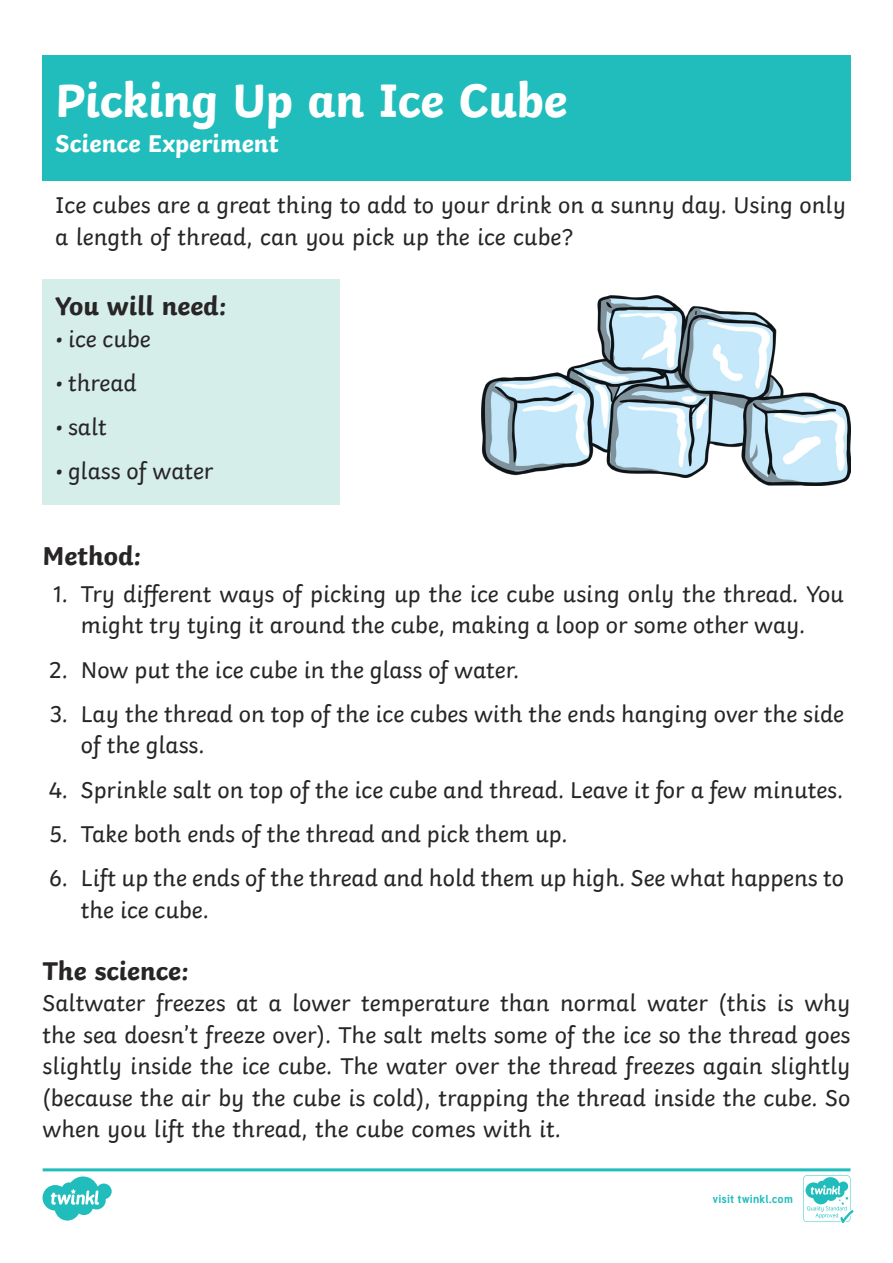
<style>
.page{position:relative;width:893px;height:1263px;background:#fff}
.page>*{position:absolute;margin:0;border:0;box-sizing:border-box;transform-origin:0 0}
.Heading_1{font:700 49.5px "Twinkl";letter-spacing:-.01em;color:#fff}
.Heading_2{font:700 27px "Twinkl";color:#282526}
.Heading_2-2{font:700 25.5px "Twinkl";color:#fff}
.KS1_Body_Copy{font:24px/31.5px "Twinkl";color:#282526}
.t1{font:700 11.4px "Tuffy";letter-spacing:.015em;color:#21bdbd}
</style>
<div class="page">
<div style="left:42px;top:55px;width:808px;height:126px;background:#21bdbd"></div>
<svg style="left:43px;top:1168px;width:810px;height:55px"></svg>
<div style="left:43px;top:279px;width:297px;height:225px;background:#d5eeea"></div>
<img style="left:482px;top:296px;width:368px;height:189px">
<p class="Heading_1" style="left:55px;top:59px;width:514px">Picking Up an Ice Cube</p>
<p class="Heading_2-2" style="left:55px;top:122px;width:225px">Science Experiment</p>
<p class="KS1_Body_Copy" style="left:55px;top:187px;width:792px">Ice cubes are a great thing to add to your drink on a sunny day. Using only a length of thread, can you pick up the ice cube?</p>
<p class="Heading_2" style="left:55px;top:284px;width:173px">You will need:</p>
<p class="KS1_Body_Copy" style="left:55px;top:321px;width:97px">• ice cube</p>
<p class="KS1_Body_Copy" style="left:55px;top:365px;width:83px">• thread</p>
<p class="KS1_Body_Copy" style="left:55px;top:409px;width:53px">• salt</p>
<p class="KS1_Body_Copy" style="left:55px;top:453px;width:160px">• glass of water</p>
<p class="Heading_2" style="left:43px;top:534px;width:100px">Method:</p>
<p class="KS1_Body_Copy" style="left:53px;top:576px;width:792px;text-align:center">1. Try different ways of picking up the ice cube using only the thread. You might try tying it around the cube, making a loop or some other way.</p>
<p class="KS1_Body_Copy" style="left:49px;top:652px;width:472px">2. Now put the ice cube in the glass of water.</p>
<p class="KS1_Body_Copy" style="left:81px;top:696px;width:765px;text-indent:-31px">3. Lay the thread on top of the ice cubes with the ends hanging over the side of the glass.</p>
<p class="KS1_Body_Copy" style="left:49px;top:772px;width:796px">4. Sprinkle salt on top of the ice cube and thread. Leave it for a few minutes.</p>
<p class="KS1_Body_Copy" style="left:49px;top:816px;width:520px">5. Take both ends of the thread and pick them up.</p>
<p class="KS1_Body_Copy" style="left:81px;top:860px;width:765px;text-indent:-32px">6. Lift up the ends of the thread and hold them up high. See what happens to the ice cube.</p>
<p class="Heading_2" style="left:43px;top:948px;width:148px">The science:</p>
<p class="KS1_Body_Copy" style="left:43px;top:985px;width:809px;text-align:justify">Saltwater freezes at a lower temperature than normal water (this is why the sea doesn’t freeze over). The salt melts some of the ice so the thread goes slightly inside the ice cube. The water over the thread freezes again slightly (because the air by the cube is cold), trapping the thread inside the cube. So when you lift the thread, the cube comes with it.</p>
<p class="t1" style="left:712px;top:1190px;width:82px">visit twinkl.com</p>
</div>
